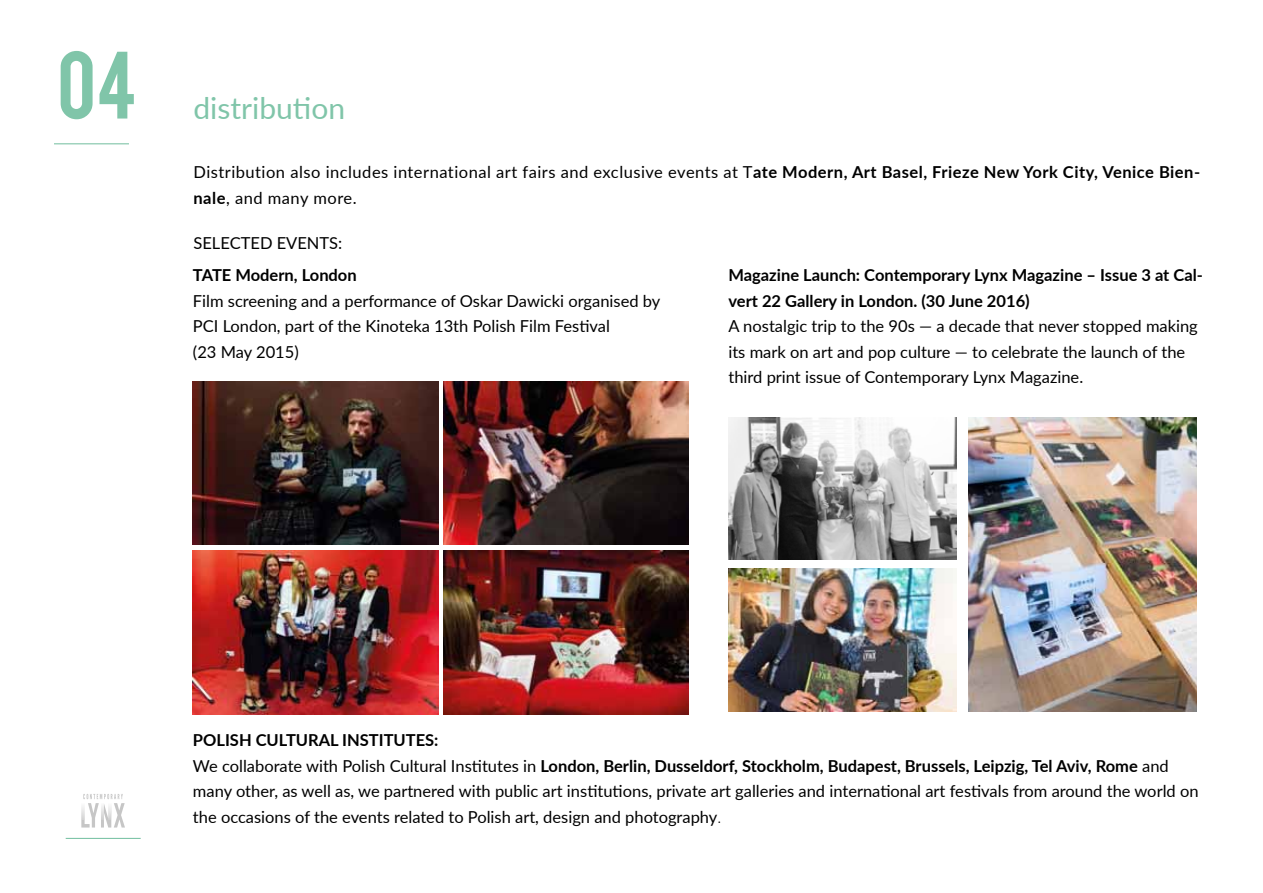
<style>
.page{position:relative;width:1263px;height:893px;background:#fff}
.page>*{position:absolute;margin:0;border:0;box-sizing:border-box;transform-origin:0 0}
.t1{font:75px "Bebas";color:#80c5a9}
.t2{font:30px "Lato";color:#80c5a9}
.t3{font:16.5px/25.5px "Lato";color:#000}
.t4{font:16.5px/25.5px "Lato";letter-spacing:.03em;color:#000}
.t5{font:700 16.5px/25.5px "Lato";color:#000}
.s1{font-weight:700}
.s2{font-weight:300}
</style>
<div class="page">
<hr style="left:66px;top:838px;width:75px;height:1px;background:#80c5a9">
<svg style="left:81px;top:794px;width:44px;height:33px"></svg>
<hr style="left:54px;top:143px;width:75px;height:1px;background:#80c5a9">
<img style="left:193px;top:381px;width:245px;height:164px">
<img style="left:444px;top:381px;width:245px;height:164px">
<img style="left:193px;top:551px;width:245px;height:163px">
<img style="left:444px;top:551px;width:245px;height:163px">
<img style="left:728px;top:417px;width:228px;height:143px">
<img style="left:728px;top:569px;width:228px;height:142px">
<img style="left:969px;top:417px;width:228px;height:294px">
<h1 class="t1" style="left:57px;top:31px;width:82px">04</h1>
<h2 class="t2" style="left:193px;top:86px;width:153px">distribution</h2>
<p class="t4" style="left:193px;top:159px;width:1008px">Distribution also includes international art fairs and exclusive events at T<span class="s1">ate Modern, Art Basel, Frieze New York City, Venice Bien&shy;nale</span>, and many more.</p>
<p class="t3" style="left:193px;top:230px;width:150px">Selected Events:</p>
<p class="t5" style="left:193px;top:262px;width:165px">TATE Modern, London</p>
<p class="t3" style="left:193px;top:287px;width:469px">Film screening and a performance of Oskar Dawicki organised by<br>PCI London, part of the Kinoteka 13th Polish Film Festival<br>(23 May 2015)</p>
<p class="t5" style="left:728px;top:262px;width:476px">Magazine Launch: Contemporary Lynx Magazine – Issue 3 at Cal&shy;vert 22 Gallery in London. (30 June 2016)</p>
<p class="t3" style="left:728px;top:313px;width:471px">A nostalgic trip to the 90s — a decade that never stopped making its mark on art and pop culture — to celebrate the launch of the third print issue of Contemporary Lynx Magazine.</p>
<p class="t3" style="left:193px;top:727px;width:1007px;text-indent:232px"><span class="s1">s:<br></span>We collaborate with Polish Cultural I nstitutes in <span class="s1">London, Berlin, Dusseldorf, Stockholm, Budapest, Brussels, Leipzig, Tel Aviv, Rome</span> and many other, as well as, we partnered with public art institutions, private art galleries and international art festivals from around the world on the occasions of the events related to Polish art, design and photography<span class="s2">.</span></p>
<p class="t5" style="left:193px;top:727px;width:85px">Polish Cultural</p>
<p class="t5" style="left:342px;top:727px;width:53px">Institute</p>
</div>
